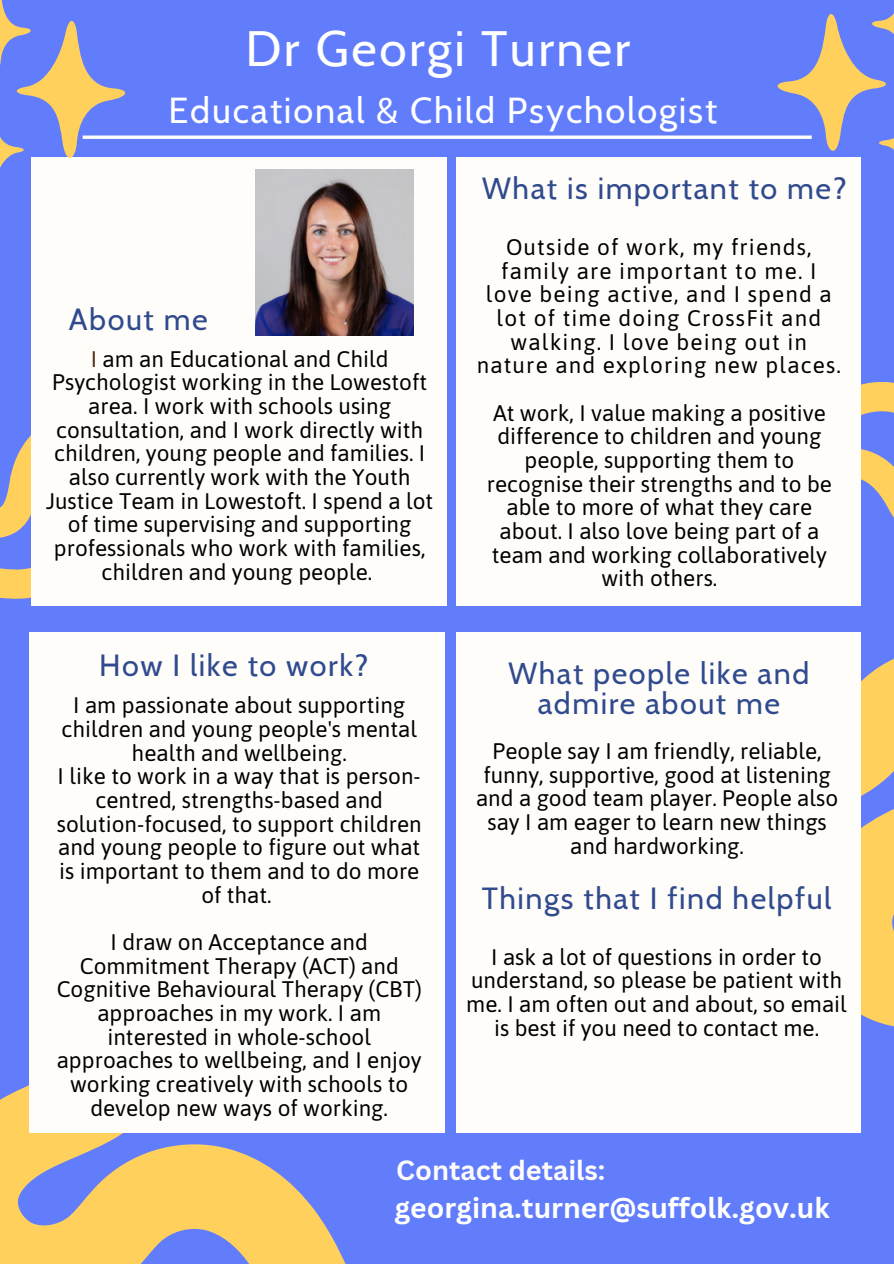
<style>
.page{position:relative;width:894px;height:1264px;background:#fff}
.page>*{position:absolute;margin:0;border:0;box-sizing:border-box;transform-origin:0 0}
.t1{font:49.5px "Cabin";letter-spacing:.05em;color:#fff}
.t2{font:36px "Cabin";letter-spacing:.05em;color:#fff}
.t3{font:30.45px/29.5px "Cabin";letter-spacing:.05em;color:#304a8e;text-align:center}
.t4{font:700 28.2px "Canva Sans";color:#fff}
.t5{font:700 27px "Canva Sans";color:#fffdfa}
.t6{font:22.5px/23.7px "Asap";color:#000;text-align:center}
.t7{font:22.5px/23.7px "Asap";letter-spacing:.05em;color:#000;text-align:center}
.s1{color:#542814}
</style>
<div class="page">
<div style="left:0;top:0;width:893px;height:1263px;background:#617dfc"></div>
<svg style="left:130px;top:135px;width:642px;height:4px;background:#e6e9fa"></svg>
<svg style="left:0;top:435px;width:240px;height:171px;fill:#ffd05b"></svg>
<div style="left:31px;top:157px;width:416px;height:448px;background:#fffdfa"></div>
<svg style="left:860px;top:324px;width:33px;height:200px"></svg>
<svg style="left:633px;top:524px;width:260px;height:557px"></svg>
<div style="left:456px;top:632px;width:404px;height:500px;background:#fffdfa"></div>
<div style="left:456px;top:157px;width:404px;height:448px;background:#fffdfa"></div>
<svg style="left:0;top:1085px;width:357px;height:178px;fill:#ffd05b"></svg>
<div style="left:29px;top:632px;width:416px;height:500px;background:#fffdfa"></div>
<svg style="left:772px;top:14px;width:121px;height:175px"></svg>
<svg style="left:0;top:0;width:130px;height:168px"></svg>
<img style="left:255px;top:169px;width:158px;height:167px">
<h1 class="t1" style="left:245px;top:18px;width:386px">Dr Georgi Turner</h1>
<h2 class="t2" style="left:168px;top:89px;width:550px">Educational &amp; Child Psychologist</h2>
<h3 class="t3" style="left:69px;top:304px;width:140px">About me</h3>
<p class="t6" style="left:46px;top:347px;width:388px"><span class="s1">I</span> am an Educational and Child Psychologist working in the Lowestoft area. I work with schools using consultation, and I work directly with children, young people and families. I also currently work with the Youth Justice Team in Lowestoft. I spend a lot of time supervising and supporting professionals who work with families, children and young people.</p>
<h3 class="t3" style="left:482px;top:174px;width:366px">What is important to me?</h3>
<p class="t7" style="left:476px;top:235px;width:365px">Outside of work, my friends, family are important to me. I love being active, and I spend a lot of time doing CrossFit and walking. I love being out in nature and exploring new places.</p>
<p class="t6" style="left:486px;top:400px;width:346px">At work, I value making a positive difference to children and young people, supporting them to recognise their strengths and to be able to more of what they care about. I also love being part of a team and working collaboratively with others.</p>
<h3 class="t3" style="left:99px;top:650px;width:271px">How I like to work?</h3>
<h3 class="t3" style="left:508px;top:658px;width:302px">What people like and admire about me</h3>
<p class="t6" style="left:57px;top:693px;width:366px">I am passionate about supporting children and young people's mental health and wellbeing.<br>I like to work in a way that is person&shy;centred, strengths-based and solution-focused, to support children and young people to figure out what is important to them and to do more of that.</p>
<p class="t6" style="left:57px;top:930px;width:366px">I draw on Acceptance and<br>Commitment Therapy (ACT) and<br>Cognitive Behavioural Therapy (CBT) approaches in my work. I am interested in whole-school approaches to wellbeing, and I enjoy working creatively with schools to develop new ways of working.</p>
<p class="t6" style="left:476px;top:739px;width:363px">People say I am friendly, reliable, funny, supportive, good at listening and a good team player. People also say I am eager to learn new things and hardworking.</p>
<h3 class="t3" style="left:481px;top:883px;width:351px">Things that I find helpful</h3>
<p class="t6" style="left:466px;top:944px;width:382px">I ask a lot of questions in order to understand, so please be patient with me. I am often out and about, so email is best if you need to contact me.</p>
<p class="t5" style="left:396px;top:1151px;width:210px">Contact details:</p>
<p class="t4" style="left:394px;top:1187px;width:436px">georgina.turner@suffolk.gov.uk</p>
</div>
